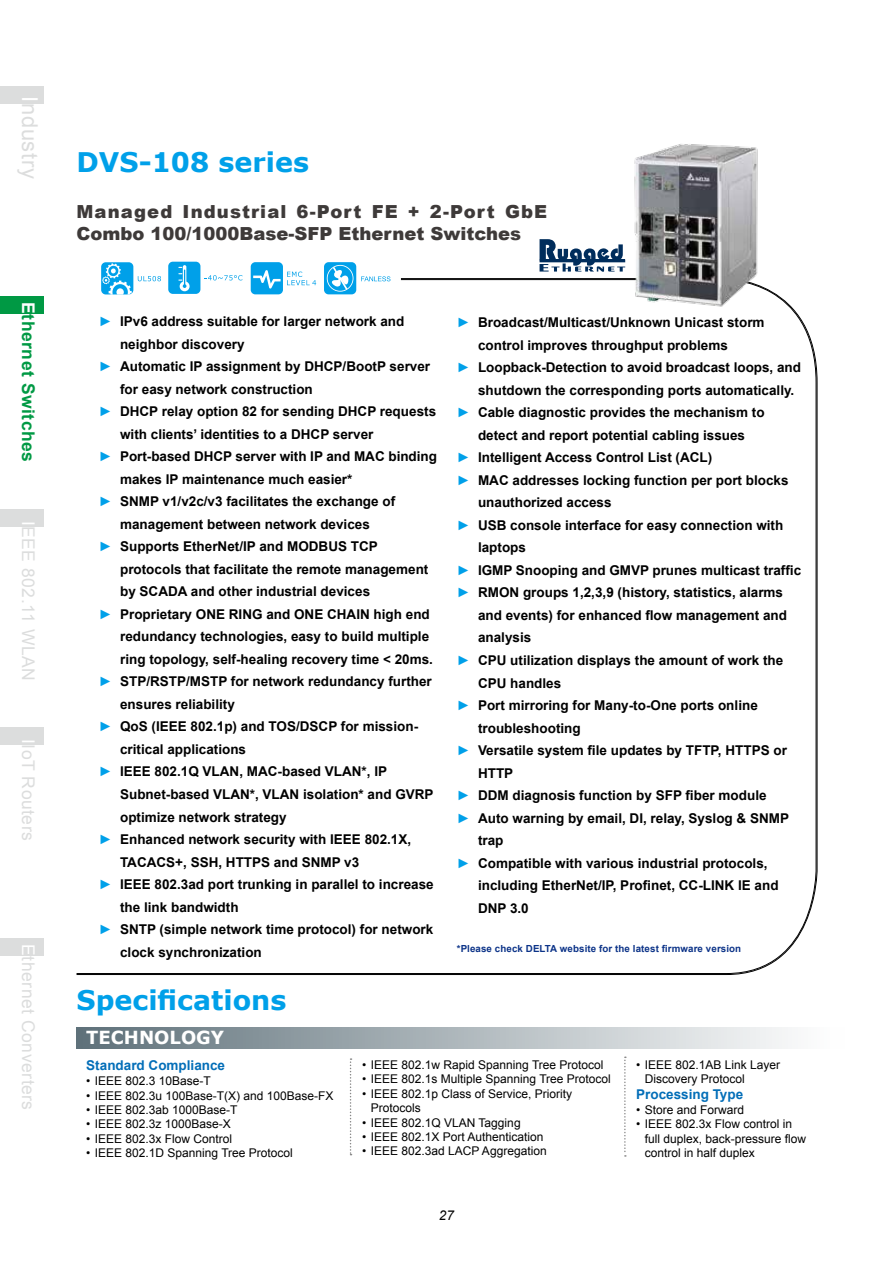
<style>
.page{position:relative;width:893px;height:1263px;background:#fff}
.page>*{position:absolute;margin:0;border:0;box-sizing:border-box;transform-origin:0 0}
.t1{font:700 27px "Verdana";color:#00a0e9}
.t2{font:21.9px "Arial";letter-spacing:.03em;color:#dcdddd}
.t3{font:900 18px/21.6px "Arial";color:#3e3a39}
.t4{font:700 18px "Verdana";color:#fff}
.t5{font:17.55px "Arial";letter-spacing:.03em;color:#dcdddd}
.t6{font:700 17.55px "Arial";letter-spacing:.03em;color:#094}
.t7{font:700 13.5px "Arial";color:#000}
.t8{font:700 13.5px "Arial";color:#036eb8}
.t9{font:italic 13.5px "Arial";color:#000}
.t10{font:12px/14.4px "Arial";color:#000}
.t11{font:700 9.75px "Arial";letter-spacing:.01em;color:#0c3388}
.s1{color:#fff}
.s2{font-weight:400;color:#00a0e9}
</style>
<div class="page">
<div style="left:0;top:86px;width:44px;height:17px;background:#dcdddd"></div>
<div style="left:0;top:297px;width:44px;height:17px;background:#094"></div>
<div style="left:0;top:509px;width:44px;height:17px;background:#dcdddd"></div>
<div style="left:0;top:727px;width:44px;height:17px;background:#dcdddd"></div>
<div style="left:0;top:939px;width:44px;height:17px;background:#dcdddd"></div>
<svg style="left:76px;top:278px;width:741px;height:697px"></svg>
<div style="left:77px;top:1027px;width:768px;height:21px;background:linear-gradient(to right,#5e717a,#fff)"></div>
<svg style="left:350px;top:1058px;width:2px;height:97px"></svg>
<svg style="left:624px;top:1056px;width:2px;height:101px"></svg>
<div style="left:324px;top:262px;width:32px;height:32px;background:#00a0e9;border-radius:5px"></div>
<div style="left:168px;top:262px;width:32px;height:32px;background:#00a0e9;border-radius:5px"></div>
<svg style="left:101px;top:262px;width:32px;height:32px"></svg>
<svg style="left:205px;top:275px;width:37px;height:5px"></svg>
<svg style="left:178px;top:265px;width:12px;height:26px"></svg>
<div style="left:251px;top:262px;width:32px;height:32px;background:#00a0e9;border-radius:5px"></div>
<svg style="left:138px;top:276px;width:23px;height:5px"></svg>
<svg style="left:253px;top:270px;width:28px;height:19px"></svg>
<svg style="left:102px;top:263px;width:30px;height:31px"></svg>
<svg style="left:361px;top:276px;width:29px;height:5px"></svg>
<svg style="left:327px;top:265px;width:26px;height:27px"></svg>
<svg style="left:287px;top:272px;width:29px;height:13px"></svg>
<img style="left:632px;top:144px;width:127px;height:168px">
<svg style="left:540px;top:239px;width:85px;height:33px"></svg>
<h2 class="t2" style="left:44px;top:96px;width:84px;rotate:90deg"><span class="s1">I</span>ndustry</h2>
<p class="t6" style="left:40px;top:302px;width:162px;rotate:90deg"><span class="s1">E</span>thernet Switches</p>
<p class="t5" style="left:40px;top:520px;width:162px;rotate:90deg"><span class="s1">I</span>EEE 802.11 WLAN</p>
<p class="t5" style="left:40px;top:739px;width:103px;rotate:90deg"><span class="s1">I</span>IoT Routers</p>
<p class="t5" style="left:40px;top:944px;width:167px;rotate:90deg"><span class="s1">E</span>thernet Converters</p>
<h1 class="t1" style="left:77px;top:145px;width:234px">DVS-108 series</h1>
<h3 class="t3" style="left:77px;top:201px;width:472px">Managed Industrial 6-Port FE + 2-Port GbE<br>Combo 100/1000Base-SFP Ethernet Switches</h3>
<p class="t7" style="left:99px;top:313px;width:307px"><span class="s2">►</span> IPv6 address suitable for larger network and</p>
<p class="t7" style="left:120px;top:335px;width:126px">neighbor discovery</p>
<p class="t7" style="left:99px;top:358px;width:333px"><span class="s2">►</span> Automatic IP assignment by DHCP/BootP server</p>
<p class="t7" style="left:120px;top:380px;width:194px">for easy network construction</p>
<p class="t7" style="left:99px;top:403px;width:339px"><span class="s2">►</span> DHCP relay option 82 for sending DHCP requests</p>
<p class="t7" style="left:120px;top:425px;width:255px">with clients’ identities to a DHCP server</p>
<p class="t7" style="left:99px;top:448px;width:340px"><span class="s2">►</span> Port-based DHCP server with IP and MAC binding</p>
<p class="t7" style="left:120px;top:470px;width:234px">makes IP maintenance much easier*</p>
<p class="t7" style="left:99px;top:493px;width:298px"><span class="s2">►</span> SNMP v1/v2c/v3 facilitates the exchange of</p>
<p class="t7" style="left:120px;top:515px;width:251px">management between network devices</p>
<p class="t7" style="left:99px;top:538px;width:281px"><span class="s2">►</span> Supports EtherNet/IP and MODBUS TCP</p>
<p class="t7" style="left:120px;top:560px;width:310px">protocols that facilitate the remote management</p>
<p class="t7" style="left:120px;top:583px;width:252px">by SCADA and other industrial devices</p>
<p class="t7" style="left:99px;top:605px;width:333px"><span class="s2">►</span> Proprietary ONE RING and ONE CHAIN high end</p>
<p class="t7" style="left:120px;top:628px;width:311px">redundancy technologies, easy to build multiple</p>
<p class="t7" style="left:120px;top:650px;width:314px">ring topology, self-healing recovery time &lt; 20ms.</p>
<p class="t7" style="left:99px;top:673px;width:335px"><span class="s2">►</span> STP/RSTP/MSTP for network redundancy further</p>
<p class="t7" style="left:120px;top:695px;width:116px">ensures reliability</p>
<p class="t7" style="left:99px;top:718px;width:321px"><span class="s2">►</span> QoS (IEEE 802.1p) and TOS/DSCP for mission-</p>
<p class="t7" style="left:120px;top:740px;width:128px">critical applications</p>
<p class="t7" style="left:99px;top:763px;width:290px"><span class="s2">►</span> IEEE 802.1Q VLAN, MAC-based VLAN*, IP</p>
<p class="t7" style="left:120px;top:785px;width:315px">Subnet-based VLAN*, VLAN isolation* and GVRP</p>
<p class="t7" style="left:120px;top:808px;width:168px">optimize network strategy</p>
<p class="t7" style="left:99px;top:830px;width:314px"><span class="s2">►</span> Enhanced network security with IEEE 802.1X,</p>
<p class="t7" style="left:120px;top:853px;width:241px">TACACS+, SSH, HTTPS and SNMP v3</p>
<p class="t7" style="left:99px;top:875px;width:336px"><span class="s2">►</span> IEEE 802.3ad port trunking in parallel to increase</p>
<p class="t7" style="left:120px;top:898px;width:120px">the link bandwidth</p>
<p class="t7" style="left:99px;top:920px;width:336px"><span class="s2">►</span> SNTP (simple network time protocol) for network</p>
<p class="t7" style="left:120px;top:943px;width:143px">clock synchronization</p>
<p class="t7" style="left:457px;top:314px;width:309px"><span class="s2">►</span> Broadcast/Multicast/Unknown Unicast storm</p>
<p class="t7" style="left:478px;top:336px;width:251px">control improves throughput problems</p>
<p class="t7" style="left:457px;top:359px;width:346px"><span class="s2">►</span> Loopback-Detection to avoid broadcast loops, and</p>
<p class="t7" style="left:478px;top:381px;width:318px">shutdown the corresponding ports automatically.</p>
<p class="t7" style="left:457px;top:404px;width:309px"><span class="s2">►</span> Cable diagnostic provides the mechanism to</p>
<p class="t7" style="left:478px;top:426px;width:269px">detect and report potential cabling issues</p>
<p class="t7" style="left:457px;top:449px;width:257px"><span class="s2">►</span> Intelligent Access Control List (ACL)</p>
<p class="t7" style="left:457px;top:471px;width:333px"><span class="s2">►</span> MAC addresses locking function per port blocks</p>
<p class="t7" style="left:478px;top:494px;width:135px">unauthorized access</p>
<p class="t7" style="left:457px;top:516px;width:328px"><span class="s2">►</span> USB console interface for easy connection with</p>
<p class="t7" style="left:478px;top:539px;width:50px">laptops</p>
<p class="t7" style="left:457px;top:561px;width:346px"><span class="s2">►</span> IGMP Snooping and GMVP prunes multicast traffic</p>
<p class="t7" style="left:457px;top:584px;width:328px"><span class="s2">►</span> RMON groups 1,2,3,9 (history, statistics, alarms</p>
<p class="t7" style="left:478px;top:606px;width:311px">and events) for enhanced flow management and</p>
<p class="t7" style="left:478px;top:629px;width:55px">analysis</p>
<p class="t7" style="left:457px;top:651px;width:328px"><span class="s2">►</span> CPU utilization displays the amount of work the</p>
<p class="t7" style="left:478px;top:674px;width:85px">CPU handles</p>
<p class="t7" style="left:457px;top:696px;width:303px"><span class="s2">►</span> Port mirroring for Many-to-One ports online</p>
<p class="t7" style="left:478px;top:719px;width:104px">troubleshooting</p>
<p class="t7" style="left:457px;top:741px;width:332px"><span class="s2">►</span> Versatile system file updates by TFTP, HTTPS or</p>
<p class="t7" style="left:478px;top:764px;width:37px">HTTP</p>
<p class="t7" style="left:457px;top:786px;width:311px"><span class="s2">►</span> DDM diagnosis function by SFP fiber module</p>
<p class="t7" style="left:457px;top:809px;width:334px"><span class="s2">►</span> Auto warning by email, DI, relay, Syslog &amp; SNMP</p>
<p class="t7" style="left:478px;top:831px;width:27px">trap</p>
<p class="t7" style="left:457px;top:854px;width:312px"><span class="s2">►</span> Compatible with various industrial protocols,</p>
<p class="t7" style="left:478px;top:876px;width:302px">including EtherNet/IP, Profinet, CC-LINK IE and</p>
<p class="t7" style="left:478px;top:899px;width:52px">DNP 3.0</p>
<p class="t11" style="left:457px;top:942px;width:286px">*Please check DELTA website for the latest firmware version</p>
<h1 class="t1" style="left:77px;top:983px;width:211px">Specifications</h1>
<h3 class="t4" style="left:86px;top:1026px;width:139px">TECHNOLOGY</h3>
<p class="t8" style="left:86px;top:1056px;width:140px">Standard Compliance</p>
<p class="t10" style="left:86px;top:1074px;width:126px">• IEEE 802.3 10Base-T</p>
<p class="t10" style="left:86px;top:1088px;width:249px">• IEEE 802.3u 100Base-T(X) and 100Base-FX</p>
<p class="t10" style="left:86px;top:1103px;width:153px">• IEEE 802.3ab 1000Base-T</p>
<p class="t10" style="left:86px;top:1117px;width:146px">• IEEE 802.3z 1000Base-X</p>
<p class="t10" style="left:86px;top:1131px;width:147px">• IEEE 802.3x Flow Control</p>
<p class="t10" style="left:86px;top:1146px;width:208px">• IEEE 802.1D Spanning Tree Protocol</p>
<p class="t10" style="left:362px;top:1058px;width:243px">• IEEE 802.1w Rapid Spanning Tree Protocol</p>
<p class="t10" style="left:362px;top:1072px;width:250px">• IEEE 802.1s Multiple Spanning Tree Protocol</p>
<p class="t10" style="left:371px;top:1086px;width:203px;text-indent:-9px">• IEEE 802.1p Class of Service, Priority<br>Protocols</p>
<p class="t10" style="left:362px;top:1115px;width:160px">• IEEE 802.1Q VLAN Tagging</p>
<p class="t10" style="left:362px;top:1130px;width:183px">• IEEE 802.1X Port Authentication</p>
<p class="t10" style="left:362px;top:1144px;width:186px">• IEEE 802.3ad LACP Aggregation</p>
<p class="t9" style="left:439px;top:1206px;width:17px">27</p>
<p class="t10" style="left:645px;top:1058px;width:137px;text-indent:-9px">• IEEE 802.1AB Link Layer<br>Discovery Protocol</p>
<p class="t8" style="left:636px;top:1085px;width:109px">Processing Type</p>
<p class="t10" style="left:636px;top:1103px;width:109px">• Store and Forward</p>
<p class="t10" style="left:645px;top:1117px;width:163px;text-indent:-9px">• IEEE 802.3x Flow control in full duplex, back-pressure flow control in half duplex</p>
</div>
